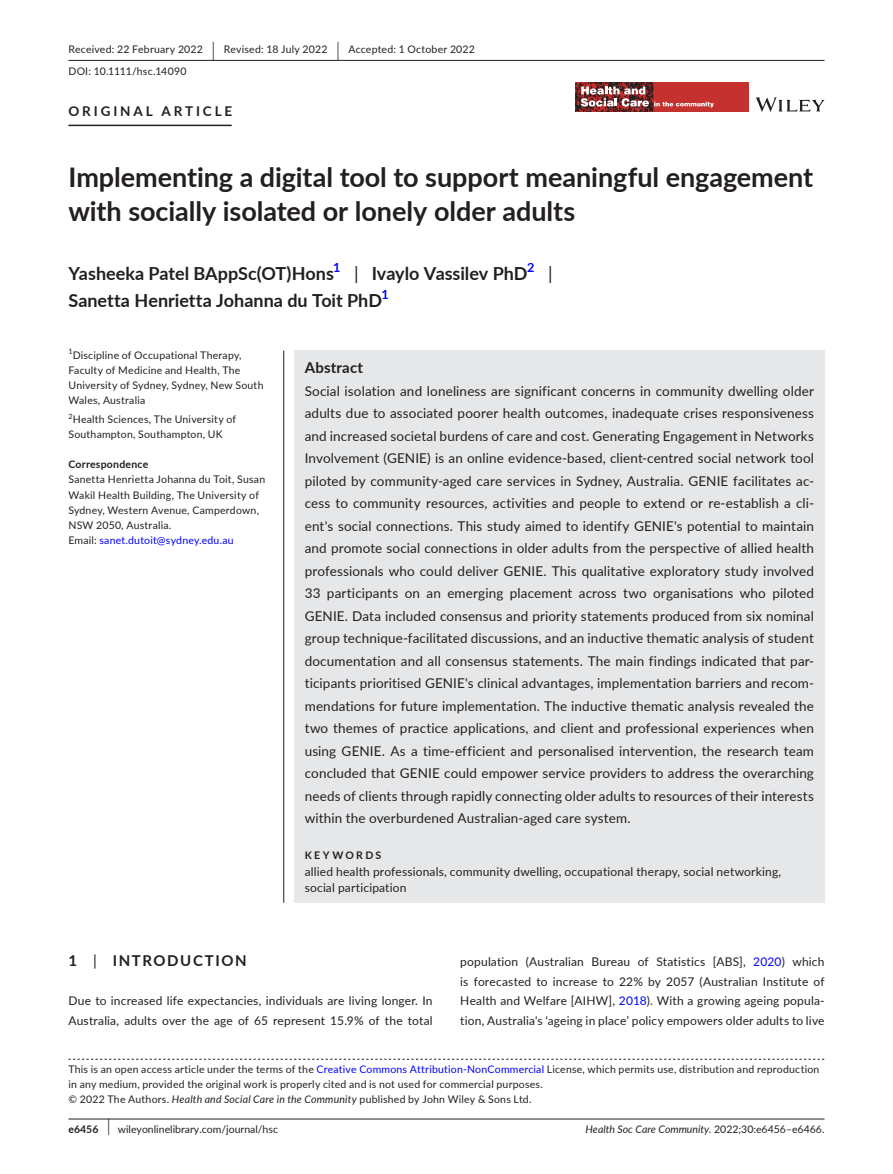
<style>
.page{position:relative;width:893px;height:1174px;background:#fff}
.page>*{position:absolute;margin:0;border:0;box-sizing:border-box;transform-origin:0 0}
.t1{font:700 27px/34.5px "Lato";color:#231f20}
.t2{font:700 18px "Lato";color:#231f20}
.t3{font:18px "Lato";color:#231f20}
.t4{font:700 15px "Lato";letter-spacing:.1em;color:#231f20}
.t5{font:700 15px "Lato";letter-spacing:.015em;color:#231f20}
.t6{font:13.5px/22.5px "Lato";letter-spacing:.01em;color:#231f20;text-align:justify}
.t7{font:700 13.5px "Lato";letter-spacing:.215em;color:#231f20}
.t8{font:700 12.6px "Lato";color:#00f}
.t9{font:12px/19.5px "Lato";letter-spacing:.015em;color:#231f20}
.t10{font:10.5px/15px "Lato";letter-spacing:.02em;color:#231f20}
.t11{font:italic 10.5px "Lato";color:#231f20}
.t12{font:10.5px "Lato";color:#231f20}
.t13{font:700 10.5px "Lato";letter-spacing:.02em;color:#231f20}
.t14{font:700 10.5px "Lato";letter-spacing:.22em;color:#231f20}
.t15{font:7.35px "Lato";color:#231f20}
.s1{font-size:19.65px}
.s2{font-weight:400}
.s3{color:#00f}
.s4{font-style:italic}
.s5{font-weight:700}
.s6{font-size:17.4px}
.s7{font-style:normal}
</style>
<div class="page">
<hr style="left:68px;top:1118px;width:756px;height:1px;background:#231f20">
<svg style="left:756px;top:97px;width:68px;height:15px"></svg>
<img style="left:576px;top:82px;width:172px;height:30px">
<svg style="left:581px;top:86px;width:133px;height:21px;background:#b45e5d"></svg>
<hr style="left:68px;top:60px;width:756px;height:1px;background:#231f20">
<hr style="left:68px;top:125px;width:164px;height:1px;background:#231f20">
<svg style="left:68px;top:1058px;width:756px;height:1px"></svg>
<div style="left:294px;top:350px;width:530px;height:552px;background:#e6e7e9"></div>
<hr style="left:283px;top:350px;width:1px;height:552px;background:#231f20">
<p class="t10" style="left:68px;top:38px;width:408px;line-height:21.8px">Received: 22 February 2022 <span class="s1">|</span> Revised: 18 July 2022 <span class="s1">|</span> Accepted: 1 October 2022<br>DOI: 10.1111/hsc.14090</p>
<p class="t7" style="left:68px;top:101px;width:165px">ORIGINAL ARTICLE</p>
<h1 class="t1" style="left:68px;top:159px;width:746px">Implementing a digital tool to support meaningful engagement with socially isolated or lonely older adults</h1>
<h2 class="t2" style="left:68px;top:260px;width:267px">Yasheeka Patel BAppSc(OT)Hons</h2>
<p class="t8" style="left:333px;top:258px;width:9px">1</p>
<h2 class="t2" style="left:354px;top:260px;width:175px"><span class="s2">|</span> Ivaylo Vassilev PhD</h2>
<p class="t8" style="left:527px;top:258px;width:9px">2</p>
<h2 class="t3" style="left:548px;top:260px;width:6px">|</h2>
<h2 class="t2" style="left:68px;top:287px;width:315px">Sanetta Henrietta Johanna du Toit PhD</h2>
<p class="t8" style="left:381px;top:285px;width:9px">1</p>
<p class="t15" style="left:68px;top:346px;width:6px">1</p>
<p class="t10" style="left:68px;top:347px;width:197px;text-indent:4px">Discipline of Occupational Therapy,<br>Faculty of Medicine and Health, The<br>University of Sydney, Sydney, New South<br>Wales, Australia</p>
<p class="t10" style="left:68px;top:412px;width:169px"><sup>2</sup>Health Sciences, The University of<br>Southampton, Southampton, UK</p>
<p class="t13" style="left:68px;top:457px;width:81px">Correspondence</p>
<p class="t10" style="left:68px;top:472px;width:198px">Sanetta Henrietta Johanna du Toit, Susan Wakil Health Building, The University of Sydney, Western Avenue, Camperdown, NSW 2050, Australia.<br>Email: <span class="s3">sanet.dutoit@sydney.edu.au</span></p>
<p class="t5" style="left:305px;top:356px;width:60px">Abstract</p>
<p class="t6" style="left:305px;top:379px;width:511px">Social isolation and loneliness are significant concerns in community dwelling older adults due to associated poorer health outcomes, inadequate crises responsiveness and increased societal burdens of care and cost. Generating Engagement in Networks Involvement (GENIE) is an online evidence-based, client-centred social network tool piloted by community-aged care services in Sydney, Australia. GENIE facilitates ac&shy;cess to community resources, activities and people to extend or re-establish a cli&shy;ent's social connections. This study aimed to identify GENIE's potential to maintain and promote social connections in older adults from the perspective of allied health professionals who could deliver GENIE. This qualitative exploratory study involved 33 participants on an emerging placement across two organisations who piloted GENIE. Data included consensus and priority statements produced from six nominal group technique-facilitated discussions, and an inductive thematic analysis of student documentation and all consensus statements. The main findings indicated that par&shy;ticipants prioritised GENIE's clinical advantages, implementation barriers and recom&shy;mendations for future implementation. The inductive thematic analysis revealed the two themes of practice applications, and client and professional experiences when using GENIE. As a time-efficient and personalised intervention, the research team concluded that GENIE could empower service providers to address the overarching needs of clients through rapidly connecting older adults to resources of their interests within the overburdened Australian-aged care system.</p>
<p class="t14" style="left:305px;top:847px;width:78px">KEYWORDS</p>
<p class="t9" style="left:305px;top:862px;width:478px;line-height:16.5px">allied health professionals, community dwelling, occupational therapy, social networking, social participation</p>
<p class="t4" style="left:68px;top:950px;width:180px">1 <span class="s2">|</span> INTRODUCTION</p>
<p class="t9" style="left:68px;top:990px;width:366px">Due to increased life expectancies, individuals are living longer. In<br>Australia, adults over the age of 65 represent 15.9% of the total</p>
<p class="t9" style="left:460px;top:951px;width:366px;text-align:justify">population (Australian Bureau of Statistics [ABS], <span class="s3">2020</span>) which is forecasted to increase to 22% by 2057 (Australian Institute of Health and Welfare [AIHW], <span class="s3">2018</span>). With a growing ageing popula&shy;tion, Australia's ‘ageing in place’ policy empowers older adults to live</p>
<p class="t10" style="left:68px;top:1061px;width:752px">This is an open access article under the terms of the <span class="s3">Creative Commons Attribution-NonCommercial</span> License, which permits use, distribution and reproduction in any medium, provided the original work is properly cited and is not used for commercial purposes.<br>© 2022 The Authors. <span class="s4">Health and Social Care in the Community</span> published by John Wiley &amp; Sons Ltd.</p>
<p class="t12" style="left:68px;top:1121px;width:211px"><span class="s5">e6456</span> <span class="s6">|</span> wileyonlinelibrary.com/journal/hsc</p>
<p class="t11" style="left:585px;top:1121px;width:240px">Health Soc Care Community. <span class="s7">2022;30:e6456–e6466.</span></p>
</div>
